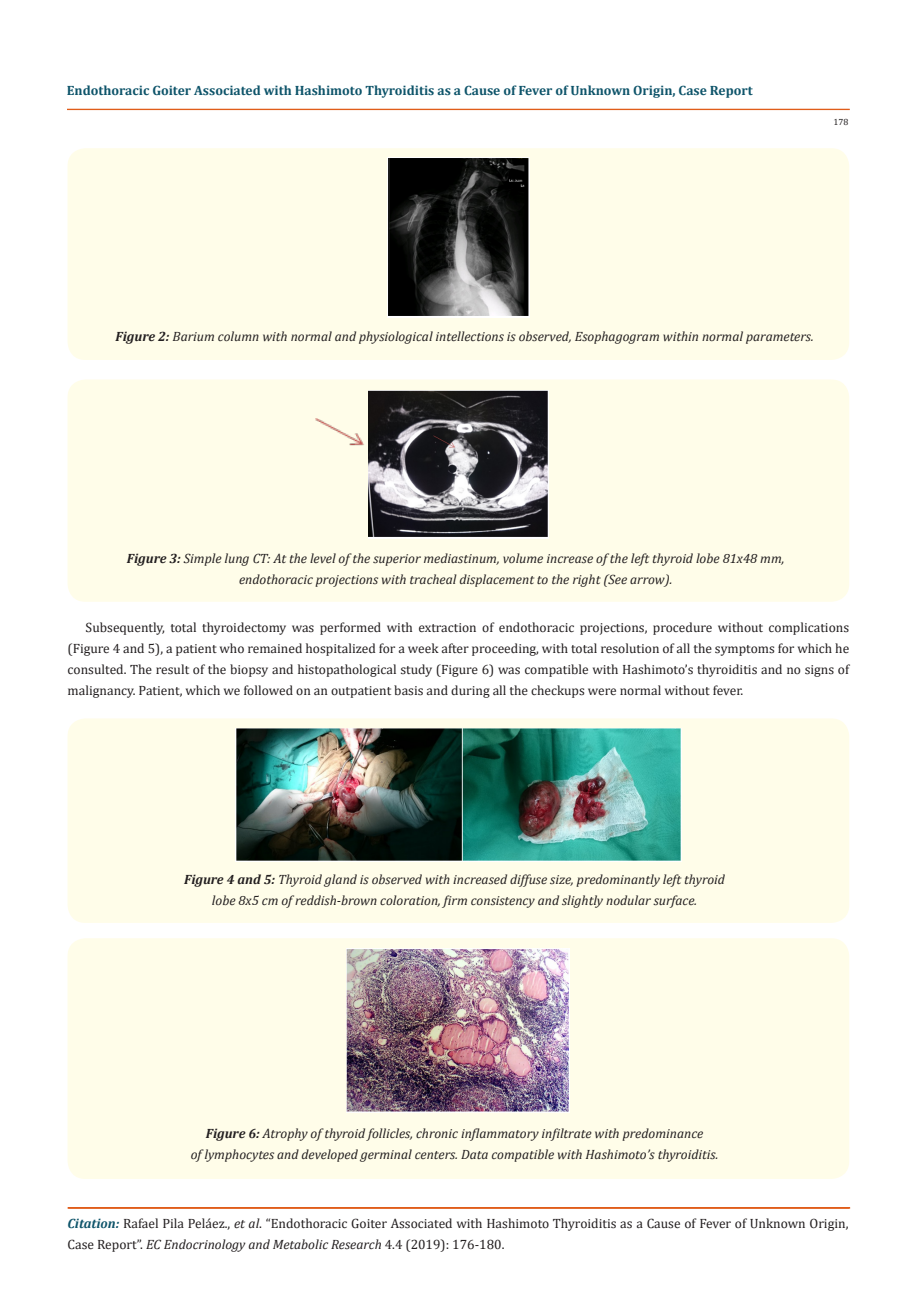
<style>
.page{position:relative;width:917px;height:1314px;background:#fff}
.page>*{position:absolute;margin:0;border:0;box-sizing:border-box;transform-origin:0 0}
.t1{font:13.5px/21px "Cambria";color:#231f20}
.t2{font:italic 13.5px/21px "Cambria";color:#231f20;text-align:center}
.t3{font:700 13.5px "Cambria";color:#0e546a}
.t4{font:9px "Cambria";color:#231f20}
.s1{font-weight:700}
.s2{font-weight:700;font-style:italic;color:#0e546a}
.s3{font-style:italic}
</style>
<div class="page">
<div style="left:67px;top:109px;width:782px;height:1px;border:1px solid #e05d1a"></div>
<div style="left:68px;top:1208px;width:781px;height:1px;border:1px solid #e05d1a"></div>
<div style="left:68px;top:938px;width:781px;height:241px;background:#fffde9;border-radius:18px"></div>
<img style="left:347px;top:948px;width:223px;height:165px">
<div style="left:68px;top:148px;width:781px;height:212px;background:#fffde9;border-radius:18px"></div>
<img style="left:387px;top:157px;width:142px;height:161px">
<div style="left:68px;top:380px;width:781px;height:222px;background:#fffde9;border-radius:18px"></div>
<img style="left:369px;top:391px;width:179px;height:148px">
<img style="left:315px;top:418px;width:56px;height:35px">
<div style="left:68px;top:718px;width:781px;height:205px;background:#fffde9;border-radius:18px"></div>
<img style="left:235px;top:728px;width:446px;height:133px">
<p class="t3" style="left:67px;top:81px;width:687px">Endothoracic Goiter Associated with Hashimoto Thyroiditis as a Cause of Fever of Unknown Origin, Case Report</p>
<p class="t4" style="left:833px;top:117px;width:16px">178</p>
<p class="t2" style="left:116px;top:325px;width:699px"><span class="s1">Figure 2:</span> Barium column with normal and physiological intellections is observed, Esophagogram within normal parameters.</p>
<p class="t2" style="left:127px;top:548px;width:659px"><span class="s1">Figure 3:</span> Simple lung CT: At the level of the superior mediastinum, volume increase of the left thyroid lobe 81x48 mm, endothoracic projections with tracheal displacement to the right (See arrow).</p>
<p class="t1" style="left:68px;top:617px;width:783px;text-align:justify;text-indent:18px">Subsequently, total thyroidectomy was performed with extraction of endothoracic projections, procedure without complications (Figure 4 and 5), a patient who remained hospitalized for a week after proceeding, with total resolution of all the symptoms for which he consulted. The result of the biopsy and histopathological study (Figure 6) was compatible with Hashimoto’s thyroiditis and no signs of malignancy. Patient, which we followed on an outpatient basis and during all the checkups were normal without fever.</p>
<p class="t2" style="left:184px;top:869px;width:542px"><span class="s1">Figure 4 and 5:</span> Thyroid gland is observed with increased diffuse size, predominantly left thyroid lobe 8x5 cm of reddish-brown coloration, firm consistency and slightly nodular surface.</p>
<p class="t2" style="left:191px;top:1122px;width:529px"><span class="s1">Figure 6:</span> Atrophy of thyroid follicles, chronic inflammatory infiltrate with predominance<br>of lymphocytes and developed germinal centers. Data compatible with Hashimoto’s thyroiditis.</p>
<p class="t1" style="left:68px;top:1213px;width:782px"><span class="s2">Citation:</span> Rafael Pila Peláez., <span class="s3">et al</span>. “Endothoracic Goiter Associated with Hashimoto Thyroiditis as a Cause of Fever of Unknown Origin,<br>Case Report”. <span class="s3">EC Endocrinology and Metabolic Research</span> 4.4 (2019): 176-180.</p>
</div>
